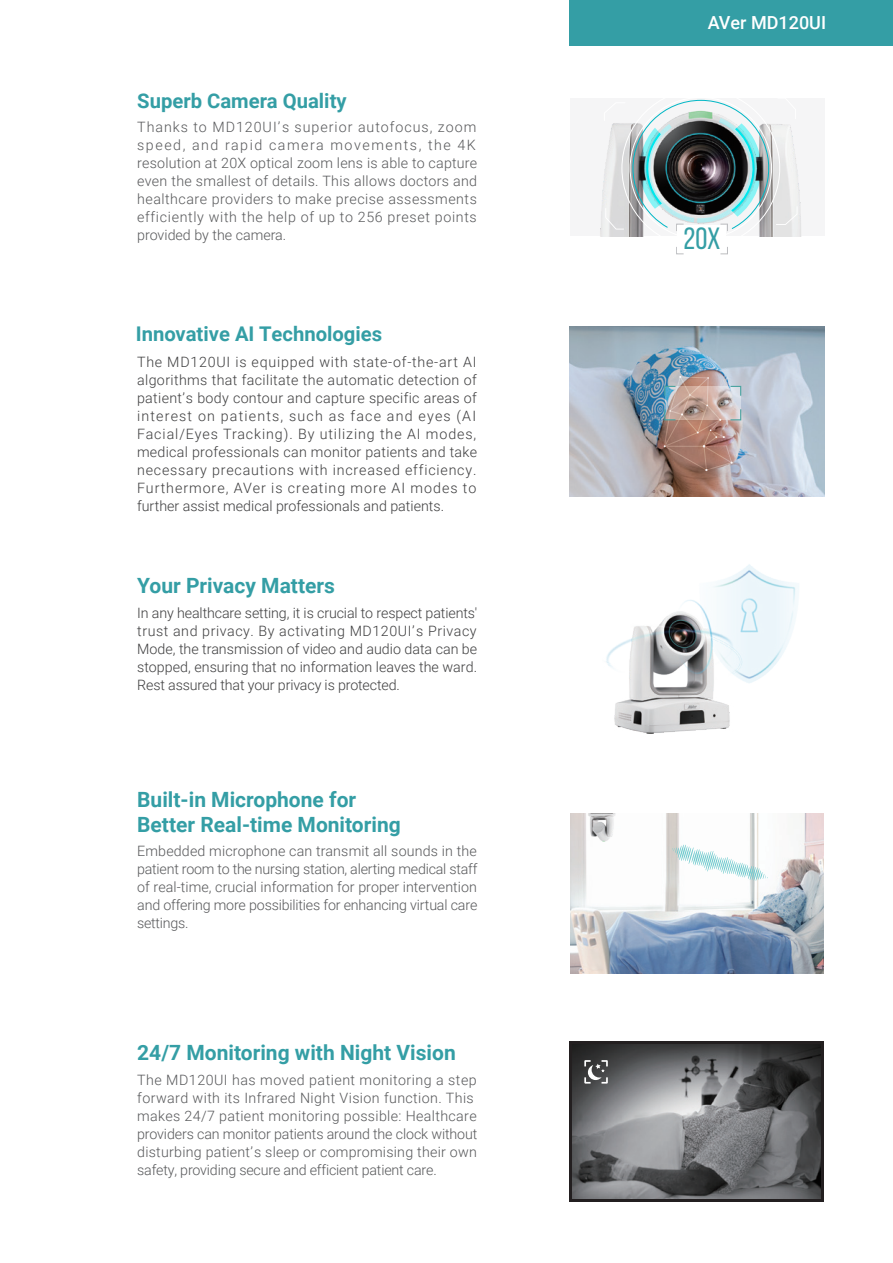
<style>
.page{position:relative;width:893px;height:1263px;background:#fff}
.page>*{position:absolute;margin:0;border:0;box-sizing:border-box;transform-origin:0 0}
.t1{font:30.6px "Bebas Neue";color:#349ea5}
.t2{font:700 21px/25.2px "Roboto";color:#349ea5}
.t3{font:700 20.25px "Roboto";color:#349ea5}
.t4{font:500 18px "Roboto";color:#fff}
.t5{font:300 14.25px/18px "Roboto";letter-spacing:.015em;color:#57585a;text-align:justify}
.t6{font:300 14.25px/18px "Roboto";color:#3e3e3f;text-align:justify}
</style>
<div class="page">
<div style="left:570px;top:0;width:323px;height:45px;background:#349ea5"></div>
<img style="left:571px;top:813px;width:253px;height:160px">
<img style="left:606px;top:564px;width:193px;height:170px">
<img style="left:599px;top:164px;width:203px;height:72px">
<img style="left:570px;top:327px;width:254px;height:170px">
<img style="left:664px;top:376px;width:78px;height:95px">
<svg style="left:570px;top:1041px;width:254px;height:161px;background:#2d2a2b"></svg>
<img style="left:573px;top:1045px;width:247px;height:153px">
<svg style="left:584px;top:1060px;width:24px;height:23px"></svg>
<svg style="left:604px;top:99px;width:193px;height:156px"></svg>
<div style="left:678px;top:225px;width:48px;height:28px;background:#fff"></div>
<img style="left:586px;top:813px;width:31px;height:28px">
<svg style="left:672px;top:844px;width:96px;height:37px"></svg>
<h3 class="t3" style="left:137px;top:86px;width:211px">Superb Camera Quality</h3>
<p class="t5" style="left:137px;top:117px;width:342px">Thanks to MD120UI’s superior autofocus, zoom speed, and rapid camera movements, the 4K resolution at 20X optical zoom lens is able to capture even the smallest of details. This allows doctors and healthcare providers to make precise assessments efficiently with the help of up to 256 preset points provided by the camera.</p>
<h3 class="t3" style="left:136px;top:319px;width:248px">Innovative AI Technologies</h3>
<p class="t6" style="left:137px;top:352px;width:341px">The MD120UI is equipped with state-of-the-art AI algorithms that facilitate the automatic detection of patient’s body contour and capture specific areas of interest on patients, such as face and eyes (AI Facial/Eyes Tracking). By utilizing the AI modes, medical professionals can monitor patients and take necessary precautions with increased efficiency.<br>Furthermore, AVer is creating more AI modes to further assist medical professionals and patients.</p>
<h2 class="t2" style="left:137px;top:573px;width:199px">Your Privacy Matters</h2>
<p class="t6" style="left:137px;top:603px;width:342px">In any healthcare setting, it is crucial to respect patients' trust and privacy. By activating MD120UI’s Privacy Mode, the transmission of video and audio data can be stopped, ensuring that no information leaves the ward.<br>Rest assured that your privacy is protected.</p>
<h2 class="t2" style="left:137px;top:786px;width:265px">Built-in Microphone for<br>Better Real-time Monitoring</h2>
<p class="t5" style="left:137px;top:842px;width:342px">Embedded microphone can transmit all sounds in the patient room to the nursing station, alerting medical staff of real-time, crucial information for proper intervention and offering more possibilities for enhancing virtual care settings.</p>
<h2 class="t2" style="left:137px;top:1039px;width:320px">24/7 Monitoring with Night Vision</h2>
<p class="t5" style="left:137px;top:1070px;width:342px;text-align:left">The MD120UI has moved patient monitoring a step forward with its Infrared Night Vision function. This makes 24/7 patient monitoring possible: Healthcare providers can monitor patients around the clock without disturbing patient’s sleep or compromising their own safety, providing secure and efficient patient care.</p>
<p class="t4" style="left:708px;top:10px;width:120px">AVer MD120UI</p>
<h1 class="t1" style="left:683px;top:222px;width:39px">20X</h1>
</div>
